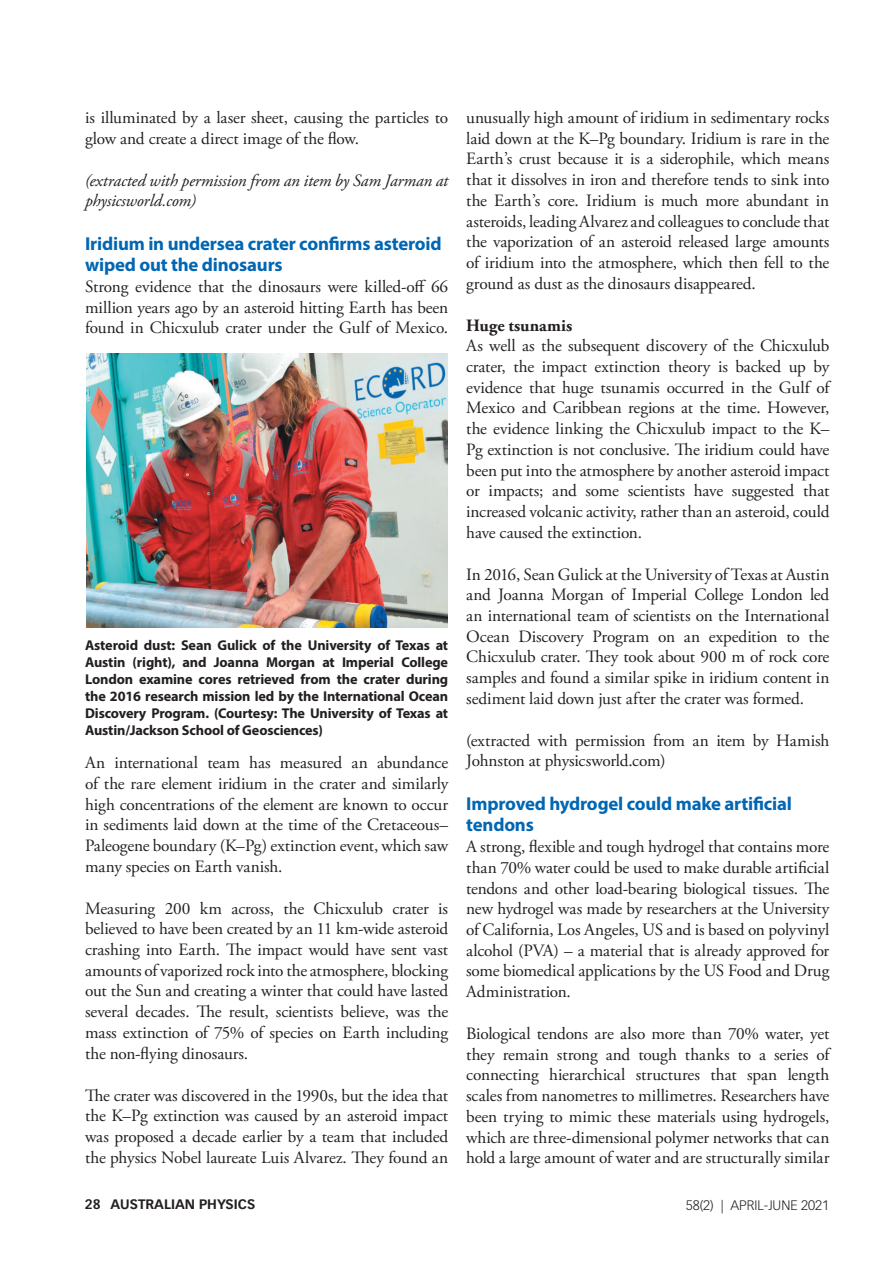
<style>
.page{position:relative;width:893px;height:1263px;background:#fff}
.page>*{position:absolute;margin:0;border:0;box-sizing:border-box;transform-origin:0 0}
.t1{font:700 18.75px/21.6px "Myriad Pro";letter-spacing:-.01em;color:#0166b3}
.t2{font:17.25px/20.7px "Adobe Garamond Pro";letter-spacing:-.01em;color:#231f20;text-align:justify}
.t3{font:italic 17.25px/20.7px "Adobe Garamond Pro";letter-spacing:-.01em;color:#231f20}
.t4{font:700 17.25px "Adobe Garamond Pro";color:#231f20}
.t5{font:700 14.25px/17.1px "Myriad Pro";letter-spacing:-.01em;color:#231f20;text-align:justify}
.t6{font:300 13.5px "Vectora LT Pro";color:#231f20}
.t7{font:700 13.5px "Vectora LT Pro";color:#231f20}
</style>
<div class="page">
<img style="left:87px;top:354px;width:361px;height:273px">
<p class="t2" style="left:85px;top:108px;width:365px">is illuminated by a laser sheet, causing the particles to glow and create a direct image of the flow.</p>
<p class="t3" style="left:85px;top:170px;width:365px">(extracted with permission from an item by Sam Jarman at physicsworld.com)</p>
<p class="t1" style="left:85px;top:232px;width:358px">Iridium in undersea crater confirms asteroid wiped out the dinosaurs</p>
<p class="t2" style="left:85px;top:277px;width:365px">Strong evidence that the dinosaurs were killed-off 66 million years ago by an asteroid hitting Earth has been found in Chicxulub crater under the Gulf of Mexico.</p>
<p class="t5" style="left:85px;top:636px;width:365px">Asteroid dust: Sean Gulick of the University of Texas at Austin (right), and Joanna Morgan at Imperial College London examine cores retrieved from the crater during the 2016 research mission led by the International Ocean Discovery Program. (Courtesy: The University of Texas at Austin/Jackson School of Geosciences)</p>
<p class="t2" style="left:85px;top:753px;width:365px">An international team has measured an abundance of the rare element iridium in the crater and similarly high concentrations of the element are known to occur in sediments laid down at the time of the Cretaceous– Paleogene boundary (K–Pg) extinction event, which saw many species on Earth vanish.</p>
<p class="t2" style="left:85px;top:898px;width:365px">Measuring 200 km across, the Chicxulub crater is believed to have been created by an 11 km-wide asteroid crashing into Earth. The impact would have sent vast amounts of vaporized rock into the atmosphere, blocking out the Sun and creating a winter that could have lasted several decades. The result, scientists believe, was the mass extinction of 75% of species on Earth including the non-flying dinosaurs.</p>
<p class="t2" style="left:85px;top:1085px;width:365px">The crater was discovered in the 1990s, but the idea that the K–Pg extinction was caused by an asteroid impact was proposed a decade earlier by a team that included the physics Nobel laureate Luis Alvarez. They found an</p>
<p class="t2" style="left:466px;top:108px;width:365px">unusually high amount of iridium in sedimentary rocks laid down at the K–Pg boundary. Iridium is rare in the Earth’s crust because it is a siderophile, which means that it dissolves in iron and therefore tends to sink into the Earth’s core. Iridium is much more abundant in asteroids, leading Alvarez and colleagues to conclude that the vaporization of an asteroid released large amounts of iridium into the atmosphere, which then fell to the ground as dust as the dinosaurs disappeared.</p>
<p class="t4" style="left:466px;top:315px;width:108px">Huge tsunamis</p>
<p class="t2" style="left:466px;top:336px;width:365px">As well as the subsequent discovery of the Chicxulub crater, the impact extinction theory is backed up by evidence that huge tsunamis occurred in the Gulf of Mexico and Caribbean regions at the time. However, the evidence linking the Chicxulub impact to the K– Pg extinction is not conclusive. The iridium could have been put into the atmosphere by another asteroid impact or impacts; and some scientists have suggested that increased volcanic activity, rather than an asteroid, could have caused the extinction.</p>
<p class="t2" style="left:466px;top:564px;width:365px">In 2016, Sean Gulick at the University of Texas at Austin and Joanna Morgan of Imperial College London led an international team of scientists on the International Ocean Discovery Program on an expedition to the Chicxulub crater. They took about 900 m of rock core samples and found a similar spike in iridium content in sediment laid down just after the crater was formed.</p>
<p class="t2" style="left:466px;top:730px;width:365px">(extracted with permission from an item by Hamish<br>Johnston at physicsworld.com)</p>
<p class="t1" style="left:466px;top:792px;width:327px">Improved hydrogel could make artificial tendons</p>
<p class="t2" style="left:466px;top:837px;width:365px">A strong, flexible and tough hydrogel that contains more than 70% water could be used to make durable artificial tendons and other load-bearing biological tissues. The new hydrogel was made by researchers at the University of California, Los Angeles, US and is based on polyvinyl alcohol (PVA) – a material that is already approved for some biomedical applications by the US Food and Drug Administration.</p>
<p class="t2" style="left:466px;top:1024px;width:365px">Biological tendons are also more than 70% water, yet they remain strong and tough thanks to a series of connecting hierarchical structures that span length scales from nanometres to millimetres. Researchers have been trying to mimic these materials using hydrogels, which are three-dimensional polymer networks that can hold a large amount of water and are structurally similar</p>
<p class="t7" style="left:85px;top:1196px;width:172px">28 AUSTRALIAN PHYSICS</p>
<p class="t6" style="left:686px;top:1197px;width:145px">58(2) | APRIL-JUNE 2021</p>
</div>
